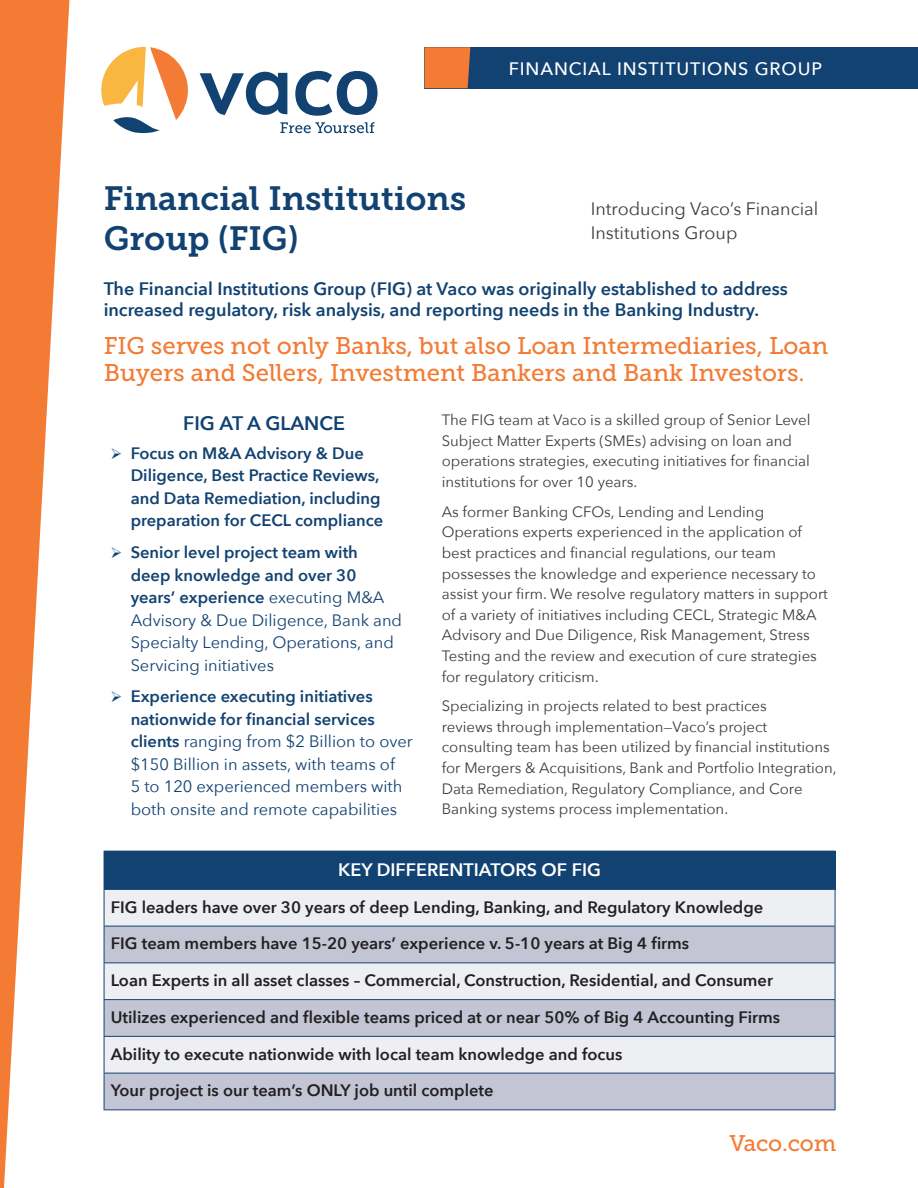
<style>
.page{position:relative;width:918px;height:1188px;background:#fff}
.page>*{position:absolute;margin:0;border:0;box-sizing:border-box;transform-origin:0 0}
.t1{font:33.45px/39.9px "Museo Slab 700";color:#124271}
.t2{font:24px/27px "Museo Slab 500";color:#f37b34}
.t3{font:22.5px "Museo Slab 500";letter-spacing:-.01em;color:#f37b34}
.t4{font:600 19.5px "Avenir Next";color:#124271}
.t5{font:600 18px/21px "Avenir Next";color:#124271}
.t6{font:18px/24px "Avenir Next";color:#3b3e40}
.t7{font:500 18px "Avenir Next";letter-spacing:.05em;color:#fff}
.t8{font:600 18px "Avenir Next";color:#fff}
.t9{font:600 16.5px "Avenir Next";color:#231f20}
.t10{font:16.5px/22.5px "Avenir Next";color:#124271}
.t11{font:600 16.5px/22.5px "Avenir Next";color:#124271}
.t12{font:15px/20.7px "Avenir Next";color:#3b3e40}
.s1{font-weight:600}
</style>
<div class="page">
<div style="left:104px;top:851px;width:731px;height:38px;background:#124271"></div>
<div style="left:105px;top:890px;width:730px;height:36px;background:#edeff3"></div>
<svg style="left:105px;top:927px;width:730px;height:182px;background:#d2d5e0"></svg>
<hr style="left:835px;top:851px;width:1px;height:38px;background:#124271">
<hr style="left:104px;top:889px;width:731px;height:1px;background:#124271">
<hr style="left:104px;top:890px;width:1px;height:36px;background:#124271">
<hr style="left:835px;top:890px;width:1px;height:36px;background:#124271">
<hr style="left:104px;top:926px;width:731px;height:1px;background:#124271">
<hr style="left:104px;top:926px;width:1px;height:36px;background:#124271">
<hr style="left:835px;top:926px;width:1px;height:36px;background:#124271">
<hr style="left:104px;top:962px;width:731px;height:1px;background:#124271">
<hr style="left:104px;top:963px;width:1px;height:36px;background:#124271">
<hr style="left:835px;top:963px;width:1px;height:36px;background:#124271">
<hr style="left:104px;top:999px;width:731px;height:1px;background:#124271">
<hr style="left:104px;top:1000px;width:1px;height:36px;background:#124271">
<hr style="left:835px;top:1000px;width:1px;height:36px;background:#124271">
<hr style="left:104px;top:1036px;width:731px;height:1px;background:#124271">
<hr style="left:104px;top:1037px;width:1px;height:36px;background:#124271">
<hr style="left:835px;top:1037px;width:1px;height:36px;background:#124271">
<hr style="left:104px;top:1073px;width:731px;height:1px;background:#124271">
<hr style="left:104px;top:1073px;width:1px;height:36px;background:#124271">
<hr style="left:835px;top:1073px;width:1px;height:36px;background:#124271">
<hr style="left:104px;top:1109px;width:731px;height:1px;background:#124271">
<svg style="left:101px;top:47px;width:87px;height:86px"></svg>
<svg style="left:200px;top:71px;width:178px;height:62px"></svg>
<div style="left:424px;top:47px;width:494px;height:41px;background:#124271"></div>
<svg style="left:424px;top:47px;width:46px;height:41px;background:#ea7836"></svg>
<svg style="left:0;top:0;width:69px;height:1188px;fill:#f37b34"></svg>
<p class="t1" style="left:104px;top:179px;width:364px">Financial Institutions<br>Group (FIG)</p>
<p class="t7" style="left:509px;top:53px;width:315px">FINANCIAL INSTITUTIONS GROUP</p>
<p class="t6" style="left:591px;top:196px;width:229px">Introducing Vaco’s Financial<br>Institutions Group</p>
<p class="t5" style="left:104px;top:278px;width:686px">The Financial Institutions Group (FIG) at Vaco was originally established to address increased regulatory, risk analysis, and reporting needs in the Banking Industry.</p>
<p class="t2" style="left:104px;top:332px;width:726px">FIG serves not only Banks, but also Loan Intermediaries, Loan<br>Buyers and Sellers, Investment Bankers and Bank Investors.</p>
<p class="t4" style="left:183px;top:406px;width:163px">FIG AT A GLANCE</p>
<p class="t11" style="left:131px;top:442px;width:254px">Focus on M&amp;A Advisory &amp; Due<br>Diligence, Best Practice Reviews, and Data Remediation, including preparation for CECL compliance</p>
<p class="t10" style="left:131px;top:540px;width:273px"><span class="s1">Senior level project team with<br>deep knowledge and over 30 years’ experience</span> executing M&amp;A<br>Advisory &amp; Due Diligence, Bank and<br>Specialty Lending, Operations, and<br>Servicing initiatives</p>
<p class="t10" style="left:131px;top:685px;width:284px"><span class="s1">Experience executing initiatives nationwide for financial services clients</span> ranging from $2 Billion to over $150 Billion in assets, with teams of<br>5 to 120 experienced members with both onsite and remote capabilities</p>
<p class="t12" style="left:442px;top:409px;width:370px">The FIG team at Vaco is a skilled group of Senior Level Subject Matter Experts (SMEs) advising on loan and operations strategies, executing initiatives for financial institutions for over 10 years.</p>
<p class="t12" style="left:442px;top:500px;width:388px">As former Banking CFOs, Lending and Lending Operations experts experienced in the application of best practices and financial regulations, our team possesses the knowledge and experience necessary to assist your firm. We resolve regulatory matters in support of a variety of initiatives including CECL, Strategic M&amp;A Advisory and Due Diligence, Risk Management, Stress Testing and the review and execution of cure strategies for regulatory criticism.</p>
<p class="t12" style="left:442px;top:695px;width:396px">Specializing in projects related to best practices<br>reviews through implementation—Vaco’s project consulting team has been utilized by financial institutions for Mergers &amp; Acquisitions, Bank and Portfolio Integration, Data Remediation, Regulatory Compliance, and Core Banking systems process implementation.</p>
<p class="t8" style="left:338px;top:854px;width:264px">KEY DIFFERENTIATORS OF FIG</p>
<p class="t9" style="left:111px;top:893px;width:654px">FIG leaders have over 30 years of deep Lending, Banking, and Regulatory Knowledge</p>
<p class="t9" style="left:111px;top:929px;width:580px">FIG team members have 15-20 years’ experience v. 5-10 years at Big 4 firms</p>
<p class="t9" style="left:111px;top:966px;width:664px">Loan Experts in all asset classes – Commercial, Construction, Residential, and Consumer</p>
<p class="t9" style="left:111px;top:1003px;width:671px">Utilizes experienced and flexible teams priced at or near 50% of Big 4 Accounting Firms</p>
<p class="t9" style="left:111px;top:1040px;width:513px">Ability to execute nationwide with local team knowledge and focus</p>
<p class="t9" style="left:111px;top:1076px;width:384px">Your project is our team’s ONLY job until complete</p>
<p class="t3" style="left:729px;top:1131px;width:108px">Vaco.com</p>
</div>
